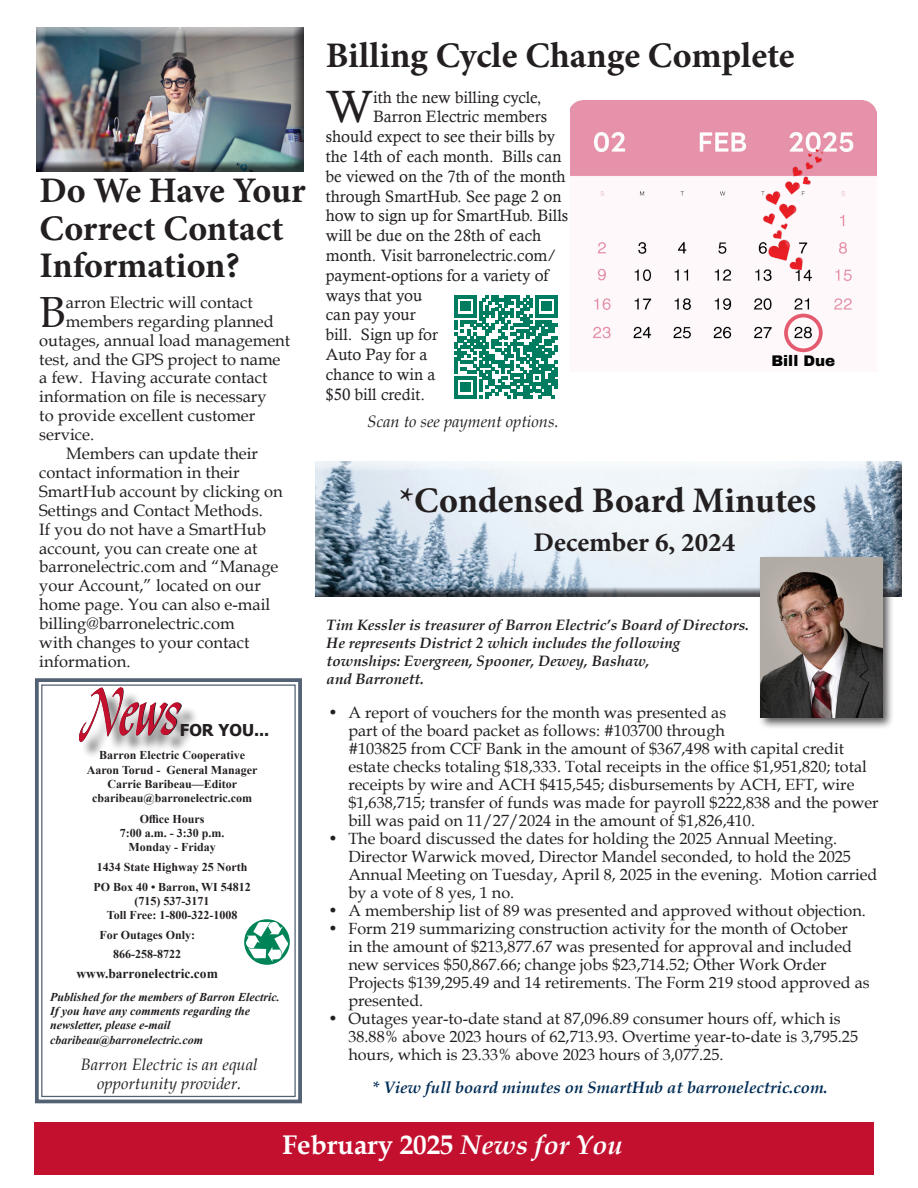
<style>
.page{position:relative;width:918px;height:1188px;background:#fff}
.page>*{position:absolute;margin:0;border:0;box-sizing:border-box;transform-origin:0 0}
.t1{font:45.3px "Calisto";color:#231f20}
.t2{font:43.5px "Book Antiqua";color:#231f20}
.t3{font:700 36px/37.5px "Minion Pro";color:#231f20}
.t4{font:700 27px "Book Antiqua";color:#fff}
.t5{font:700 27px "Minion Pro";color:#231f20}
.t6{font:16.5px "Book Antiqua";color:#231f20}
.t7{font:16.5px "Calisto";color:#231f20}
.t8{font:italic 16.5px/18.9px "Book Antiqua";color:#231f20;text-align:center}
.t9{font:italic 700 16.5px "Book Antiqua";color:#002c55}
.t10{font:700 16.35px "Tahoma";color:#231f20}
.t11{font:16.2px/18px "Book Antiqua";color:#231f20}
.t12{font:italic 700 15px/18px "Book Antiqua";color:#231f20}
.t13{font:900 15px "Archivo";color:#040503}
.t14{font:700 13.5px "Times New Roman";color:#231f20}
.t15{font:700 12px/14.2px "Times New Roman";color:#231f20;text-align:center}
.t16{font:italic 700 12px/14.2px "Times New Roman";color:#231f20}
.s1{font-style:italic}
</style>
<div class="page">
<div style="left:34px;top:1122px;width:840px;height:53px;background:#c3102f"></div>
<svg style="left:35px;top:678px;width:267px;height:426px"></svg>
<div style="left:41px;top:684px;width:255px;height:413px;border:1px solid #526174"></div>
<svg style="left:244px;top:919px;width:46px;height:46px"></svg>
<img style="left:247px;top:923px;width:40px;height:39px">
<div style="left:82px;top:691px;width:117px;height:68px;background:#231f20;opacity:.75"></div>
<img style="left:79px;top:688px;width:102px;height:54px">
<div style="left:315px;top:462px;width:589px;height:136px;background:#231f20;opacity:.75"></div>
<div style="left:757px;top:555px;width:138px;height:175px;background:#231f20;opacity:.75"></div>
<img style="left:761px;top:558px;width:121px;height:159px">
<div style="left:36px;top:25px;width:270px;height:144px;background:#fff;opacity:.75"></div>
<div style="left:36px;top:28px;width:270px;height:144px;background:#231f20;opacity:.75"></div>
<svg style="left:454px;top:295px;width:103px;height:103px"></svg>
<img style="left:570px;top:100px;width:306px;height:253px">
<img style="left:763px;top:150px;width:60px;height:120px">
<h3 class="t3" style="left:39px;top:171px;width:268px">Do We Have Your<br>Correct Contact<br>Information?</h3>
<h2 class="t2" style="left:39px;top:282px;width:28px">B</h2>
<p class="t6" style="left:66px;top:291px;width:188px">arron Electric will contact</p>
<p class="t6" style="left:66px;top:310px;width:210px">members regarding planned</p>
<p class="t6" style="left:39px;top:329px;width:252px">outages, annual load management</p>
<p class="t6" style="left:39px;top:347px;width:243px">test, and the GPS project to name</p>
<p class="t6" style="left:39px;top:366px;width:230px">a few. Having accurate contact</p>
<p class="t6" style="left:39px;top:385px;width:229px">information on file is necessary</p>
<p class="t6" style="left:39px;top:404px;width:218px">to provide excellent customer</p>
<p class="t6" style="left:39px;top:423px;width:56px">service.</p>
<p class="t6" style="left:66px;top:442px;width:193px">Members can update their</p>
<p class="t6" style="left:39px;top:461px;width:202px">contact information in their</p>
<p class="t6" style="left:39px;top:480px;width:245px">SmartHub account by clicking on</p>
<p class="t6" style="left:39px;top:499px;width:225px">Settings and Contact Methods.</p>
<p class="t6" style="left:39px;top:518px;width:228px">If you do not have a SmartHub</p>
<p class="t6" style="left:39px;top:536px;width:220px">account, you can create one at</p>
<p class="t6" style="left:39px;top:555px;width:241px">barronelectric.com and “Manage</p>
<p class="t6" style="left:39px;top:574px;width:223px">your Account,” located on our</p>
<p class="t6" style="left:39px;top:593px;width:233px">home page. You can also e-mail</p>
<p class="t6" style="left:39px;top:612px;width:197px">billing@barronelectric.com</p>
<p class="t6" style="left:39px;top:631px;width:212px">with changes to your contact</p>
<p class="t6" style="left:39px;top:650px;width:93px">information.</p>
<p class="t10" style="left:180px;top:718px;width:91px">FOR YOU...</p>
<p class="t15" style="left:87px;top:748px;width:172px">Barron Electric Cooperative<br>Aaron Torud - General Manager<br>Carrie Baribeau—Editor cbaribeau@barronelectric.com</p>
<p class="t15" style="left:120px;top:811px;width:106px">Office Hours<br>7:00 a.m. - 3:30 p.m.<br>Monday - Friday</p>
<p class="t15" style="left:93px;top:857px;width:159px;line-height:19.6px;text-align:left">1434 State Highway 25 North<br>PO Box 40 • Barron, WI 54812</p>
<p class="t15" style="left:107px;top:893px;width:132px">(715) 537-3171<br>Toll Free: 1-800-322-1008</p>
<p class="t15" style="left:99px;top:925px;width:97px;line-height:19.6px">For Outages Only:<br>866-258-8722</p>
<p class="t14" style="left:77px;top:964px;width:143px">www.barronelectric.com</p>
<p class="t16" style="left:50px;top:990px;width:231px">Published for the members of Barron Electric.<br>If you have any comments regarding the newsletter, please e-mail cbaribeau@barronelectric.com</p>
<p class="t8" style="left:81px;top:1054px;width:178px">Barron Electric is an equal opportunity provider.</p>
<h3 class="t3" style="left:326px;top:36px;width:470px">Billing Cycle Change Complete</h3>
<h1 class="t1" style="left:326px;top:81px;width:49px">W</h1>
<p class="t7" style="left:373px;top:87px;width:170px">ith the new billing cycle,</p>
<p class="t7" style="left:373px;top:107px;width:175px">Barron Electric members</p>
<p class="t7" style="left:326px;top:127px;width:231px">should expect to see their bills by</p>
<p class="t7" style="left:326px;top:147px;width:237px">the 14th of each month. Bills can</p>
<p class="t7" style="left:326px;top:167px;width:241px">be viewed on the 7th of the month</p>
<p class="t7" style="left:326px;top:186px;width:237px">through SmartHub. See page 2 on</p>
<p class="t7" style="left:326px;top:206px;width:244px">how to sign up for SmartHub. Bills</p>
<p class="t7" style="left:326px;top:226px;width:217px">will be due on the 28th of each</p>
<p class="t7" style="left:326px;top:246px;width:232px">month. Visit barronelectric.com/</p>
<p class="t7" style="left:326px;top:266px;width:224px">payment-options for a variety of</p>
<p class="t7" style="left:326px;top:285px;width:98px">ways that you</p>
<p class="t7" style="left:326px;top:305px;width:91px">can pay your</p>
<p class="t7" style="left:326px;top:325px;width:114px">bill. Sign up for</p>
<p class="t7" style="left:326px;top:345px;width:103px">Auto Pay for a</p>
<p class="t7" style="left:326px;top:365px;width:111px">chance to win a</p>
<p class="t7" style="left:326px;top:384px;width:101px">$50 bill credit.</p>
<p class="t8" style="left:367px;top:412px;width:193px">Scan to see payment options.</p>
<p class="t13" style="left:772px;top:351px;width:65px">Bill Due</p>
<h3 class="t3" style="left:400px;top:481px;width:418px">*Condensed Board Minutes</h3>
<h3 class="t5" style="left:533px;top:523px;width:203px">December 6, 2024</h3>
<p class="t12" style="left:327px;top:616px;width:424px">Tim Kessler is treasurer of Barron Electric’s Board of Directors.<br>He represents District 2 which includes the following townships: Evergreen, Spooner, Dewey, Bashaw,<br>and Barronett.</p>
<p class="t11" style="left:348px;top:703px;width:532px;text-indent:-20px">• A report of vouchers for the month was presented as<br>part of the board packet as follows: #103700 through<br>#103825 from CCF Bank in the amount of $367,498 with capital credit estate checks totaling $18,333. Total receipts in the office $1,951,820; total receipts by wire and ACH $415,545; disbursements by ACH, EFT, wire $1,638,715; transfer of funds was made for payroll $222,838 and the power bill was paid on 11/27/2024 in the amount of $1,826,410.</p>
<p class="t11" style="left:348px;top:829px;width:531px;text-indent:-20px">• The board discussed the dates for holding the 2025 Annual Meeting.<br>Director Warwick moved, Director Mandel seconded, to hold the 2025<br>Annual Meeting on Tuesday, April 8, 2025 in the evening. Motion carried by a vote of 8 yes, 1 no.</p>
<p class="t11" style="left:328px;top:901px;width:539px">• A membership list of 89 was presented and approved without objection.</p>
<p class="t11" style="left:348px;top:919px;width:523px;text-indent:-20px">• Form 219 summarizing construction activity for the month of October<br>in the amount of $213,877.67 was presented for approval and included new services $50,867.66; change jobs $23,714.52; Other Work Order Projects $139,295.49 and 14 retirements. The Form 219 stood approved as presented.</p>
<p class="t11" style="left:348px;top:1009px;width:511px;text-indent:-20px">• Outages year-to-date stand at 87,096.89 consumer hours off, which is<br>38.88% above 2023 hours of 62,713.93. Overtime year-to-date is 3,795.25 hours, which is 23.33% above 2023 hours of 3,077.25.</p>
<p class="t9" style="left:372px;top:1076px;width:457px">* View full board minutes on SmartHub at barronelectric.com.</p>
<h3 class="t4" style="left:282px;top:1127px;width:342px">February 2025 <span class="s1">News for You</span></h3>
</div>
